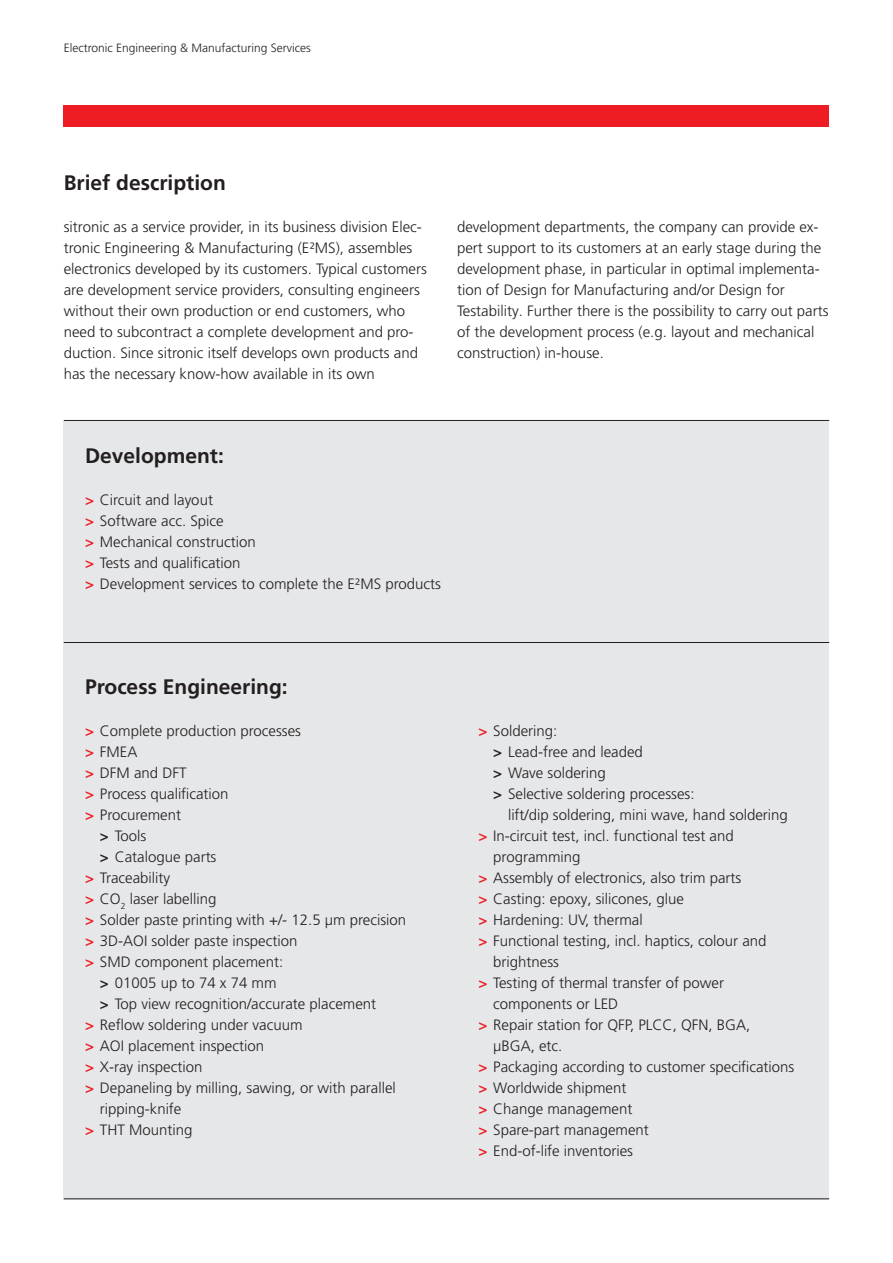
<style>
.page{position:relative;width:893px;height:1263px;background:#fff}
.page>*{position:absolute;margin:0;border:0;box-sizing:border-box;transform-origin:0 0}
.t1{font:700 21px "Frutiger LT Pro";color:#231f20}
.t2{font:300 15px/21px "Frutiger LT Pro";color:#231f20}
.t3{font:300 12px "Frutiger LT Pro";color:#231f20}
.s1{font-weight:700;color:#ee1d23}
.s2{font-weight:700}
</style>
<div class="page">
<div style="left:64px;top:421px;width:765px;height:778px;background:#e6e7e9"></div>
<div style="left:64px;top:106px;width:765px;height:21px;background:#ee1d23"></div>
<hr style="left:64px;top:420px;width:765px;height:1px;background:#231f20">
<hr style="left:64px;top:642px;width:765px;height:1px;background:#231f20">
<hr style="left:64px;top:1198px;width:765px;height:1px;background:#231f20">
<p class="t3" style="left:64px;top:40px;width:249px">Electronic Engineering &amp; Manufacturing Services</p>
<h1 class="t1" style="left:64px;top:170px;width:164px">Brief description</h1>
<p class="t2" style="left:64px;top:216px;width:365px">sitronic as a service provider, in its business division Elec&shy;tronic Engineering &amp; Manufacturing (E²MS), assembles electronics developed by its customers. Typical customers are development service providers, consulting engineers without their own production or end customers, who need to subcontract a complete development and pro&shy;duction. Since sitronic itself develops own products and has the necessary know-how available in its own</p>
<p class="t2" style="left:457px;top:216px;width:373px">development departments, the company can provide ex&shy;pert support to its customers at an early stage during the development phase, in particular in optimal implementa&shy;tion of Design for Manufacturing and/or Design for Testability. Further there is the possibility to carry out parts of the development process (e.g. layout and mechanical construction) in-house.</p>
<h1 class="t1" style="left:85px;top:443px;width:140px">Development:</h1>
<p class="t2" style="left:85px;top:489px;width:357px"><span class="s1">&gt;</span> Circuit and layout<br><span class="s1">&gt;</span> Software acc. Spice<br><span class="s1">&gt;</span> Mechanical construction<br><span class="s1">&gt;</span> Tests and qualification<br><span class="s1">&gt;</span> Development services to complete the E²MS products</p>
<h1 class="t1" style="left:85px;top:674px;width:204px">Process Engineering:</h1>
<p class="t2" style="left:85px;top:720px;width:218px"><span class="s1">&gt;</span> Complete production processes</p>
<p class="t2" style="left:85px;top:741px;width:54px"><span class="s1">&gt;</span> FMEA</p>
<p class="t2" style="left:85px;top:762px;width:103px"><span class="s1">&gt;</span> DFM and DFT</p>
<p class="t2" style="left:85px;top:783px;width:145px"><span class="s1">&gt;</span> Process qualification</p>
<p class="t2" style="left:85px;top:804px;width:97px"><span class="s1">&gt;</span> Procurement</p>
<p class="t2" style="left:100px;top:825px;width:48px"><span class="s2">&gt;</span> Tools</p>
<p class="t2" style="left:100px;top:846px;width:118px"><span class="s2">&gt;</span> Catalogue parts</p>
<p class="t2" style="left:85px;top:867px;width:87px"><span class="s1">&gt;</span> Traceability</p>
<p class="t2" style="left:85px;top:888px;width:133px"><span class="s1">&gt;</span> CO<sub>2</sub> laser labelling</p>
<p class="t2" style="left:85px;top:909px;width:323px"><span class="s1">&gt;</span> Solder paste printing with +/- 12.5 μm precision</p>
<p class="t2" style="left:85px;top:930px;width:214px"><span class="s1">&gt;</span> 3D-AOI solder paste inspection</p>
<p class="t2" style="left:85px;top:951px;width:200px"><span class="s1">&gt;</span> SMD component placement:</p>
<p class="t2" style="left:100px;top:972px;width:178px"><span class="s2">&gt;</span> 01005 up to 74 x 74 mm</p>
<p class="t2" style="left:100px;top:993px;width:278px"><span class="s2">&gt;</span> Top view recognition/accurate placement</p>
<p class="t2" style="left:85px;top:1014px;width:219px"><span class="s1">&gt;</span> Reflow soldering under vacuum</p>
<p class="t2" style="left:85px;top:1035px;width:181px"><span class="s1">&gt;</span> AOI placement inspection</p>
<p class="t2" style="left:85px;top:1056px;width:119px"><span class="s1">&gt;</span> X-ray inspection</p>
<p class="t2" style="left:85px;top:1077px;width:312px"><span class="s1">&gt;</span> Depaneling by milling, sawing, or with parallel</p>
<p class="t2" style="left:100px;top:1098px;width:83px">ripping-knife</p>
<p class="t2" style="left:85px;top:1119px;width:109px"><span class="s1">&gt;</span> THT Mounting</p>
<p class="t2" style="left:478px;top:720px;width:81px"><span class="s1">&gt;</span> Soldering:</p>
<p class="t2" style="left:493px;top:741px;width:151px"><span class="s2">&gt;</span> Lead-free and leaded</p>
<p class="t2" style="left:493px;top:762px;width:114px"><span class="s2">&gt;</span> Wave soldering</p>
<p class="t2" style="left:493px;top:783px;width:203px"><span class="s2">&gt;</span> Selective soldering processes:</p>
<p class="t2" style="left:508px;top:804px;width:281px">lift/dip soldering, mini wave, hand soldering</p>
<p class="t2" style="left:478px;top:825px;width:257px"><span class="s1">&gt;</span> In-circuit test, incl. functional test and</p>
<p class="t2" style="left:493px;top:846px;width:89px">programming</p>
<p class="t2" style="left:478px;top:867px;width:264px"><span class="s1">&gt;</span> Assembly of electronics, also trim parts</p>
<p class="t2" style="left:478px;top:888px;width:207px"><span class="s1">&gt;</span> Casting: epoxy, silicones, glue</p>
<p class="t2" style="left:478px;top:909px;width:166px"><span class="s1">&gt;</span> Hardening: UV, thermal</p>
<p class="t2" style="left:478px;top:930px;width:290px"><span class="s1">&gt;</span> Functional testing, incl. haptics, colour and</p>
<p class="t2" style="left:493px;top:951px;width:67px">brightness</p>
<p class="t2" style="left:478px;top:972px;width:247px"><span class="s1">&gt;</span> Testing of thermal transfer of power</p>
<p class="t2" style="left:493px;top:993px;width:127px">components or LED</p>
<p class="t2" style="left:478px;top:1014px;width:273px"><span class="s1">&gt;</span> Repair station for QFP, PLCC, QFN, BGA,</p>
<p class="t2" style="left:493px;top:1035px;width:71px">μBGA, etc.</p>
<p class="t2" style="left:478px;top:1056px;width:318px"><span class="s1">&gt;</span> Packaging according to customer specifications</p>
<p class="t2" style="left:478px;top:1077px;width:149px"><span class="s1">&gt;</span> Worldwide shipment</p>
<p class="t2" style="left:478px;top:1098px;width:156px"><span class="s1">&gt;</span> Change management</p>
<p class="t2" style="left:478px;top:1119px;width:172px"><span class="s1">&gt;</span> Spare-part management</p>
<p class="t2" style="left:478px;top:1140px;width:156px"><span class="s1">&gt;</span> End-of-life inventories</p>
</div>
